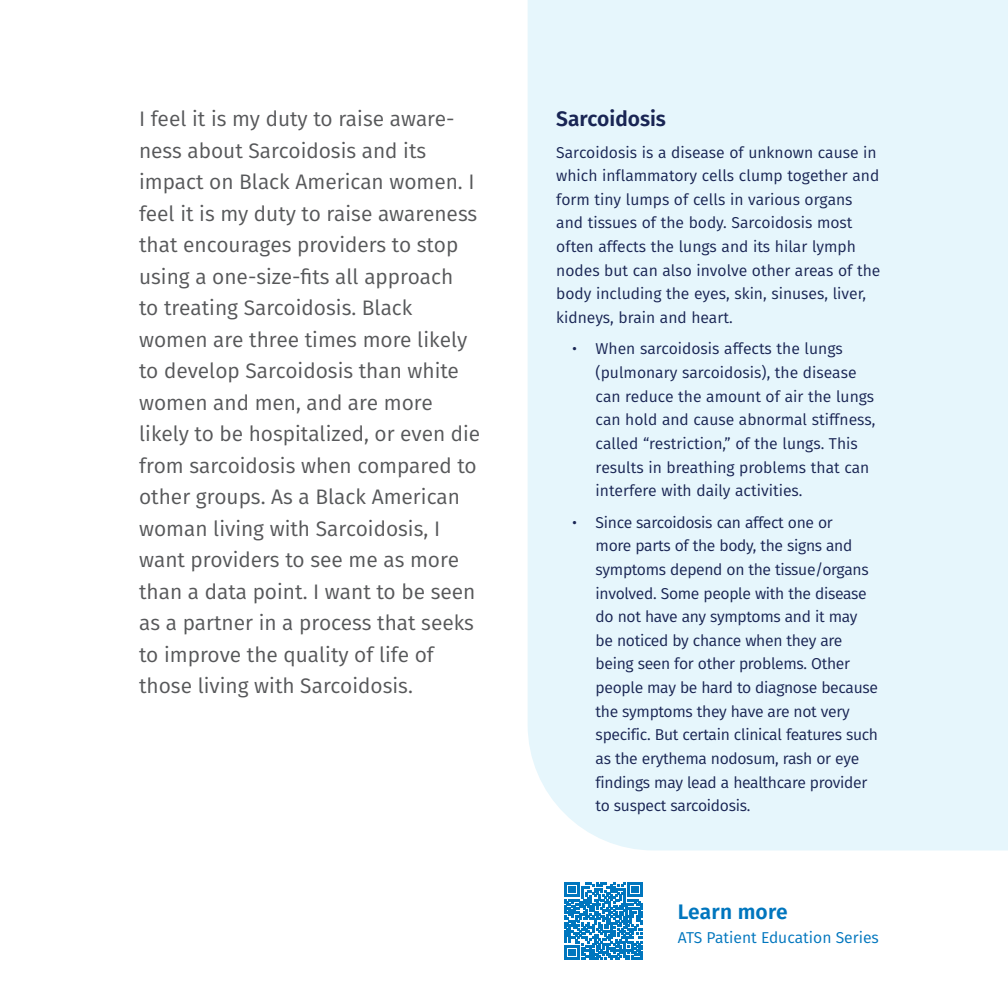
<style>
.page{position:relative;width:1008px;height:1008px;background:#fff}
.page>*{position:absolute;margin:0;border:0;box-sizing:border-box;transform-origin:0 0}
.Body_Copy__PV{font:21px/31.5px "Fira Sans";color:#57585a}
.Body_Copy__PV-2{font:600 21px "Fira Sans";color:#192554}
.Body_Copy__PV-3{font:600 21px "Fira Sans";letter-spacing:.01em;color:#0076be}
.Body__Small{font:15.75px/23.6px "Fira Sans";letter-spacing:-.005em;color:#192554}
.Body_Copy__PV-4{font:15.75px "Fira Sans";color:#0076be}
</style>
<div class="page">
<div style="left:528px;top:0;width:480px;height:850px;background:#e6f6fc"></div>
<svg style="left:565px;top:882px;width:77px;height:78px"></svg>
<p class="Body_Copy__PV" style="left:139px;top:102px;width:343px">I feel it is my duty to raise aware&shy;ness about Sarcoidosis and its impact on Black American women. I feel it is my duty to raise awareness that encourages providers to stop using a one-size-fits all approach<br>to treating Sarcoidosis. Black women are three times more likely to develop Sarcoidosis than white women and men, and are more likely to be hospitalized, or even die from sarcoidosis when compared to other groups. As a Black American woman living with Sarcoidosis, I want providers to see me as more than a data point. I want to be seen as a partner in a process that seeks to improve the quality of life of those living with Sarcoidosis.</p>
<p class="Body_Copy__PV-2" style="left:556px;top:101px;width:111px">Sarcoidosis</p>
<p class="Body__Small" style="left:556px;top:140px;width:326px">Sarcoidosis is a disease of unknown cause in which inflammatory cells clump together and form tiny lumps of cells in various organs and tissues of the body. Sarcoidosis most often affects the lungs and its hilar lymph nodes but can also involve other areas of the body including the eyes, skin, sinuses, liver, kidneys, brain and heart.</p>
<p class="Body__Small" style="left:596px;top:337px;width:281px;text-indent:-24px">• When sarcoidosis affects the lungs (pulmonary sarcoidosis), the disease can reduce the amount of air the lungs can hold and cause abnormal stiffness, called “restriction,” of the lungs. This results in breathing problems that can interfere with daily activities.</p>
<p class="Body__Small" style="left:596px;top:510px;width:284px;text-indent:-24px">• Since sarcoidosis can affect one or<br>more parts of the body, the signs and symptoms depend on the tissue/organs involved. Some people with the disease do not have any symptoms and it may be noticed by chance when they are being seen for other problems. Other people may be hard to diagnose because the symptoms they have are not very specific. But certain clinical features such as the erythema nodosum, rash or eye findings may lead a healthcare provider to suspect sarcoidosis.</p>
<p class="Body_Copy__PV-3" style="left:678px;top:895px;width:111px">Learn more</p>
<p class="Body_Copy__PV-4" style="left:678px;top:925px;width:203px">ATS Patient Education Series</p>
</div>
